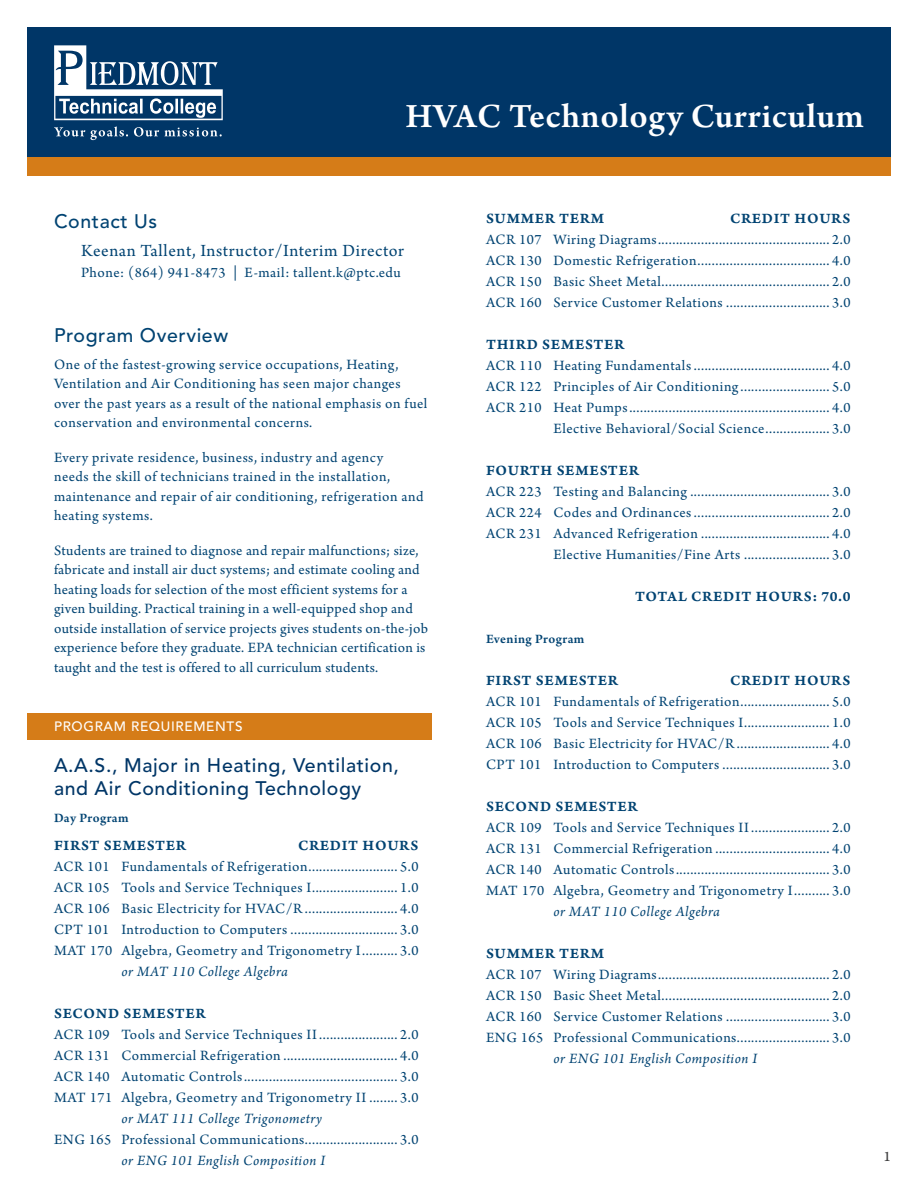
<style>
.page{position:relative;width:918px;height:1188px;background:#fff}
.page>*{position:absolute;margin:0;border:0;box-sizing:border-box;transform-origin:0 0}
.t1{font:600 36px "Arno Pro";letter-spacing:.02em;color:#fff}
.t2{font:500 19.5px/22.5px "Avenir LT Std";letter-spacing:.03em;color:#003667}
.t3{font:500 19.5px "Avenir LT Std";letter-spacing:.03em;color:#004372}
.t4{font:18px "Arno Pro";letter-spacing:.03em;color:#004372}
.t5{font:15px/19.5px "Arno Pro";letter-spacing:.03em;color:#004372}
.t6{font:15px "Arno Pro Smbd Caption";letter-spacing:.045em;color:#004372}
.t7{font:italic 15px "Arno Pro";letter-spacing:.035em;color:#004372}
.t8{font:15px "Arno Pro Caption";color:#3e3e3f}
.t9{font:600 13.5px "Arno Pro";letter-spacing:.025em;color:#004372}
.t10{font:500 13.5px "Avenir LT Std";letter-spacing:.05em;color:#fff}
</style>
<div class="page">
<div style="left:27px;top:27px;width:864px;height:130px;background:#003667"></div>
<div style="left:27px;top:157px;width:864px;height:19px;background:#d57c18"></div>
<svg style="left:54px;top:45px;width:169px;height:75px"></svg>
<svg style="left:54px;top:126px;width:74px;height:14px"></svg>
<svg style="left:134px;top:127px;width:88px;height:10px"></svg>
<div style="left:27px;top:713px;width:405px;height:27px;background:#d57c18"></div>
<p class="t1" style="left:405px;top:95px;width:460px">HVAC Technology Curriculum</p>
<p class="t3" style="left:54px;top:210px;width:105px">Contact Us</p>
<p class="t4" style="left:81px;top:241px;width:324px">Keenan Tallent, Instructor/Interim Director</p>
<p class="t5" style="left:81px;top:264px;width:321px">Phone: (864) 941-8473 | E-mail: tallent.k@ptc.edu</p>
<p class="t3" style="left:54px;top:324px;width:176px">Program Overview</p>
<p class="t5" style="left:54px;top:355px;width:375px">One of the fastest-growing service occupations, Heating, Ventilation and Air Conditioning has seen major changes over the past years as a result of the national emphasis on fuel conservation and environmental concerns.</p>
<p class="t5" style="left:54px;top:448px;width:371px">Every private residence, business, industry and agency<br>needs the skill of technicians trained in the installation, maintenance and repair of air conditioning, refrigeration and heating systems.</p>
<p class="t5" style="left:54px;top:541px;width:376px">Students are trained to diagnose and repair malfunctions; size, fabricate and install air duct systems; and estimate cooling and heating loads for selection of the most efficient systems for a given building. Practical training in a well-equipped shop and outside installation of service projects gives students on-the-job experience before they graduate. EPA technician certification is taught and the test is offered to all curriculum students.</p>
<p class="t10" style="left:54px;top:718px;width:190px">PROGRAM REQUIREMENTS</p>
<p class="t2" style="left:54px;top:755px;width:346px">A.A.S., Major in Heating, Ventilation, and Air Conditioning Technology</p>
<p class="t9" style="left:54px;top:810px;width:76px">Day Program</p>
<p class="t6" style="left:54px;top:837px;width:133px">FIRST SEMESTER</p>
<p class="t6" style="left:298px;top:837px;width:122px">CREDIT HOURS</p>
<p class="t5" style="left:54px;top:858px;width:366px">ACR 101 Fundamentals of Refrigeration......................... 5.0</p>
<p class="t5" style="left:54px;top:879px;width:366px">ACR 105 Tools and Service Techniques I........................ 1.0</p>
<p class="t5" style="left:54px;top:900px;width:366px">ACR 106 Basic Electricity for HVAC/R .......................... 4.0</p>
<p class="t5" style="left:54px;top:921px;width:366px">CPT 101 Introduction to Computers .............................. 3.0</p>
<p class="t5" style="left:54px;top:942px;width:366px">MAT 170 Algebra, Geometry and Trigonometry I.......... 3.0</p>
<p class="t7" style="left:122px;top:963px;width:168px">or MAT 110 College Algebra</p>
<p class="t6" style="left:54px;top:1005px;width:153px">SECOND SEMESTER</p>
<p class="t5" style="left:54px;top:1026px;width:366px">ACR 109 Tools and Service Techniques II...................... 2.0</p>
<p class="t5" style="left:54px;top:1047px;width:366px">ACR 131 Commercial Refrigeration ................................ 4.0</p>
<p class="t5" style="left:54px;top:1068px;width:366px">ACR 140 Automatic Controls........................................... 3.0</p>
<p class="t5" style="left:54px;top:1089px;width:366px">MAT 171 Algebra, Geometry and Trigonometry II ........ 3.0</p>
<p class="t7" style="left:122px;top:1110px;width:202px">or MAT 111 College Trigonometry</p>
<p class="t5" style="left:54px;top:1131px;width:366px">ENG 165 Professional Communications.......................... 3.0</p>
<p class="t7" style="left:122px;top:1152px;width:205px">or ENG 101 English Composition I</p>
<p class="t6" style="left:486px;top:210px;width:120px">SUMMER TERM</p>
<p class="t6" style="left:730px;top:210px;width:122px">CREDIT HOURS</p>
<p class="t5" style="left:486px;top:231px;width:366px">ACR 107 Wiring Diagrams................................................ 2.0</p>
<p class="t5" style="left:486px;top:252px;width:366px">ACR 130 Domestic Refrigeration..................................... 4.0</p>
<p class="t5" style="left:486px;top:273px;width:366px">ACR 150 Basic Sheet Metal............................................... 2.0</p>
<p class="t5" style="left:486px;top:294px;width:366px">ACR 160 Service Customer Relations ............................. 3.0</p>
<p class="t6" style="left:486px;top:336px;width:140px">THIRD SEMESTER</p>
<p class="t5" style="left:486px;top:357px;width:366px">ACR 110 Heating Fundamentals ...................................... 4.0</p>
<p class="t5" style="left:486px;top:378px;width:366px">ACR 122 Principles of Air Conditioning......................... 5.0</p>
<p class="t5" style="left:486px;top:399px;width:366px">ACR 210 Heat Pumps........................................................ 4.0</p>
<p class="t5" style="left:554px;top:420px;width:299px">Elective Behavioral/Social Science.................. 3.0</p>
<p class="t6" style="left:486px;top:462px;width:154px">FOURTH SEMESTER</p>
<p class="t5" style="left:486px;top:483px;width:366px">ACR 223 Testing and Balancing ....................................... 3.0</p>
<p class="t5" style="left:486px;top:504px;width:366px">ACR 224 Codes and Ordinances...................................... 2.0</p>
<p class="t5" style="left:486px;top:525px;width:366px">ACR 231 Advanced Refrigeration .................................... 4.0</p>
<p class="t5" style="left:554px;top:546px;width:299px">Elective Humanities/Fine Arts ........................ 3.0</p>
<p class="t6" style="left:635px;top:588px;width:217px">TOTAL CREDIT HOURS: 70.0</p>
<p class="t9" style="left:486px;top:631px;width:100px">Evening Program</p>
<p class="t6" style="left:486px;top:672px;width:133px">FIRST SEMESTER</p>
<p class="t6" style="left:730px;top:672px;width:122px">CREDIT HOURS</p>
<p class="t5" style="left:486px;top:693px;width:366px">ACR 101 Fundamentals of Refrigeration......................... 5.0</p>
<p class="t5" style="left:486px;top:714px;width:366px">ACR 105 Tools and Service Techniques I........................ 1.0</p>
<p class="t5" style="left:486px;top:735px;width:366px">ACR 106 Basic Electricity for HVAC/R .......................... 4.0</p>
<p class="t5" style="left:486px;top:756px;width:366px">CPT 101 Introduction to Computers .............................. 3.0</p>
<p class="t6" style="left:486px;top:798px;width:153px">SECOND SEMESTER</p>
<p class="t5" style="left:486px;top:819px;width:366px">ACR 109 Tools and Service Techniques II...................... 2.0</p>
<p class="t5" style="left:486px;top:840px;width:366px">ACR 131 Commercial Refrigeration ................................ 4.0</p>
<p class="t5" style="left:486px;top:861px;width:366px">ACR 140 Automatic Controls........................................... 3.0</p>
<p class="t5" style="left:486px;top:882px;width:366px">MAT 170 Algebra, Geometry and Trigonometry I.......... 3.0</p>
<p class="t7" style="left:554px;top:903px;width:168px">or MAT 110 College Algebra</p>
<p class="t6" style="left:486px;top:945px;width:120px">SUMMER TERM</p>
<p class="t5" style="left:486px;top:966px;width:366px">ACR 107 Wiring Diagrams................................................ 2.0</p>
<p class="t5" style="left:486px;top:987px;width:366px">ACR 150 Basic Sheet Metal............................................... 2.0</p>
<p class="t5" style="left:486px;top:1008px;width:366px">ACR 160 Service Customer Relations ............................. 3.0</p>
<p class="t5" style="left:486px;top:1029px;width:366px">ENG 165 Professional Communications.......................... 3.0</p>
<p class="t7" style="left:554px;top:1050px;width:205px">or ENG 101 English Composition I</p>
<p class="t8" style="left:883px;top:1148px;width:9px">1</p>
</div>
